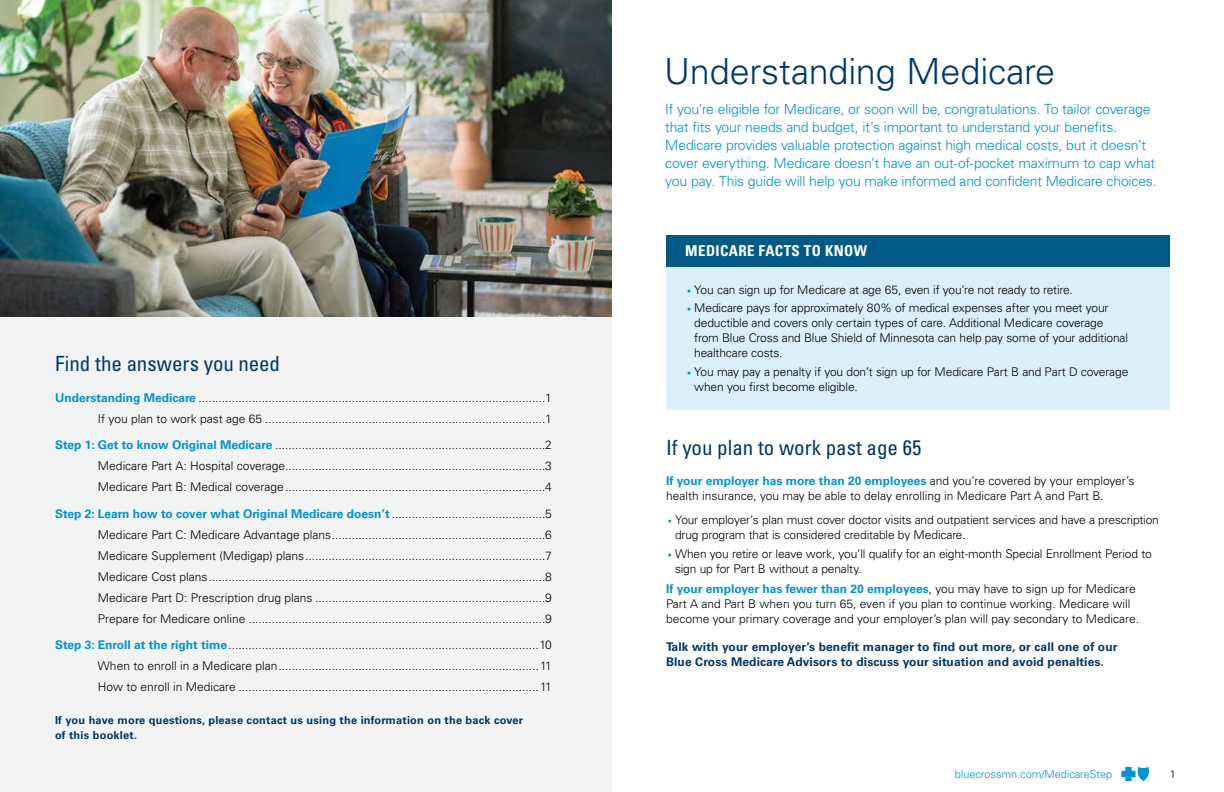
<style>
.page{position:relative;width:1224px;height:792px;background:#fff}
.page>*{position:absolute;margin:0;border:0;box-sizing:border-box;transform-origin:0 0}
.t1{font:300 36px "Univers LT Std";letter-spacing:-.005em;color:#003768}
.t2{font:condensed 21px "Univers LT Std";color:#003768}
.t3{font:700 condensed 15px "Univers LT Std";letter-spacing:.025em;color:#fff}
.t4{font:300 14px/18px "Univers LT Std";letter-spacing:-.015em;color:#0093d0}
.t5{font:300 12px/15px "Univers LT Std";letter-spacing:-.01em;color:#000}
.t6{font:700 12px/15px "Univers LT Std";letter-spacing:.01em;color:#003768}
.t7{font:700 12px "Univers LT Std";color:#0093d0}
.t8{font:700 11px/15px "Univers LT Std";letter-spacing:.02em;color:#003768}
.t9{font:300 11px "Univers LT Std";letter-spacing:-.005em;color:#0093d0}
.t10{font:300 11px "Univers LT Std";color:#000}
.s1{font-weight:700;color:#0093d0}
.s2{font-weight:300;color:#000}
.s3{font-size:8px;color:#0093d0}
</style>
<div class="page">
<img style="left:0;top:0;width:612px;height:317px">
<div style="left:0;top:317px;width:612px;height:475px;background:#f2f3f3"></div>
<div style="left:666px;top:235px;width:504px;height:175px;background:#dbeffb"></div>
<div style="left:666px;top:235px;width:504px;height:32px;background:#005a84"></div>
<svg style="left:1121px;top:767px;width:28px;height:14px"></svg>
<h2 class="t2" style="left:55px;top:350px;width:227px">Find the answers you need</h2>
<p class="t5" style="left:55px;top:390px;width:499px"><span class="s1">Understanding Medicare</span> ........................................................................................................1</p>
<p class="t5" style="left:98px;top:411px;width:456px">If you plan to work past age 65 ....................................................................................1</p>
<p class="t5" style="left:55px;top:438px;width:499px"><span class="s1">Step 1: Get to know Original Medicare</span> .................................................................................2</p>
<p class="t5" style="left:98px;top:459px;width:456px">Medicare Part A: Hospital coverage ..............................................................................3</p>
<p class="t5" style="left:98px;top:480px;width:456px">Medicare Part B: Medical coverage ..............................................................................4</p>
<p class="t7" style="left:55px;top:507px;width:499px">Step 2: Learn how to cover what Original Medicare doesn’t <span class="s2">..............................................5</span></p>
<p class="t5" style="left:98px;top:527px;width:456px">Medicare Part C: Medicare Advantage plans ................................................................6</p>
<p class="t5" style="left:98px;top:548px;width:456px">Medicare Supplement (Medigap) plans ........................................................................7</p>
<p class="t5" style="left:98px;top:569px;width:456px">Medicare Cost plans .....................................................................................................8</p>
<p class="t5" style="left:98px;top:590px;width:456px">Medicare Part D: Prescription drug plans .....................................................................9</p>
<p class="t5" style="left:98px;top:611px;width:456px">Prepare for Medicare online .........................................................................................9</p>
<p class="t5" style="left:55px;top:638px;width:499px"><span class="s1">Step 3: Enroll at the right time</span> .............................................................................................10</p>
<p class="t5" style="left:98px;top:659px;width:456px">When to enroll in a Medicare plan ..............................................................................11</p>
<p class="t5" style="left:98px;top:680px;width:456px">How to enroll in Medicare ..........................................................................................11</p>
<p class="t8" style="left:55px;top:713px;width:470px">If you have more questions, please contact us using the information on the back cover of this booklet.</p>
<h2 class="t1" style="left:664px;top:50px;width:393px">Understanding Medicare</h2>
<p class="t4" style="left:665px;top:100px;width:493px">If you’re eligible for Medicare, or soon will be, congratulations. To tailor coverage that fits your needs and budget, it’s important to understand your benefits.<br>Medicare provides valuable protection against high medical costs, but it doesn’t cover everything. Medicare doesn’t have an out-of-pocket maximum to cap what you pay. This guide will help you make informed and confident Medicare choices.</p>
<h3 class="t3" style="left:685px;top:241px;width:183px">MEDICARE FACTS TO KNOW</h3>
<p class="t5" style="left:687px;top:282px;width:387px"><span class="s3">•</span> You can sign up for Medicare at age 65, even if you’re not ready to retire.</p>
<p class="t5" style="left:694px;top:300px;width:435px;text-indent:-7px"><span class="s3">•</span> Medicare pays for approximately 80% of medical expenses after you meet your deductible and covers only certain types of care. Additional Medicare coverage from Blue Cross and Blue Shield of Minnesota can help pay some of your additional healthcare costs.</p>
<p class="t5" style="left:694px;top:364px;width:436px;text-indent:-7px"><span class="s3">•</span> You may pay a penalty if you don’t sign up for Medicare Part B and Part D coverage when you first become eligible.</p>
<h3 class="t2" style="left:666px;top:434px;width:257px">If you plan to work past age 65</h3>
<p class="t5" style="left:666px;top:473px;width:470px"><span class="s1">If your employer has more than 20 employees</span> and you’re covered by your employer’s health insurance, you may be able to delay enrolling in Medicare Part A and Part B.</p>
<p class="t5" style="left:675px;top:513px;width:485px;text-indent:-7px"><span class="s3">•</span> Your employer’s plan must cover doctor visits and outpatient services and have a prescription drug program that is considered creditable by Medicare.</p>
<p class="t5" style="left:675px;top:546px;width:478px;text-indent:-7px"><span class="s3">•</span> When you retire or leave work, you’ll qualify for an eight-month Special Enrollment Period to sign up for Part B without a penalty.</p>
<p class="t5" style="left:666px;top:581px;width:475px"><span class="s1">If your employer has fewer than 20 employees</span>, you may have to sign up for Medicare<br>Part A and Part B when you turn 65, even if you plan to continue working. Medicare will become your primary coverage and your employer’s plan will pay secondary to Medicare.</p>
<p class="t6" style="left:666px;top:639px;width:453px">Talk with your employer’s benefit manager to find out more, or call one of our<br>Blue Cross Medicare Advisors to discuss your situation and avoid penalties.</p>
<p class="t9" style="left:955px;top:767px;width:159px">bluecrossmn.com/MedicareStep</p>
<p class="t10" style="left:1170px;top:767px;width:8px">1</p>
</div>
